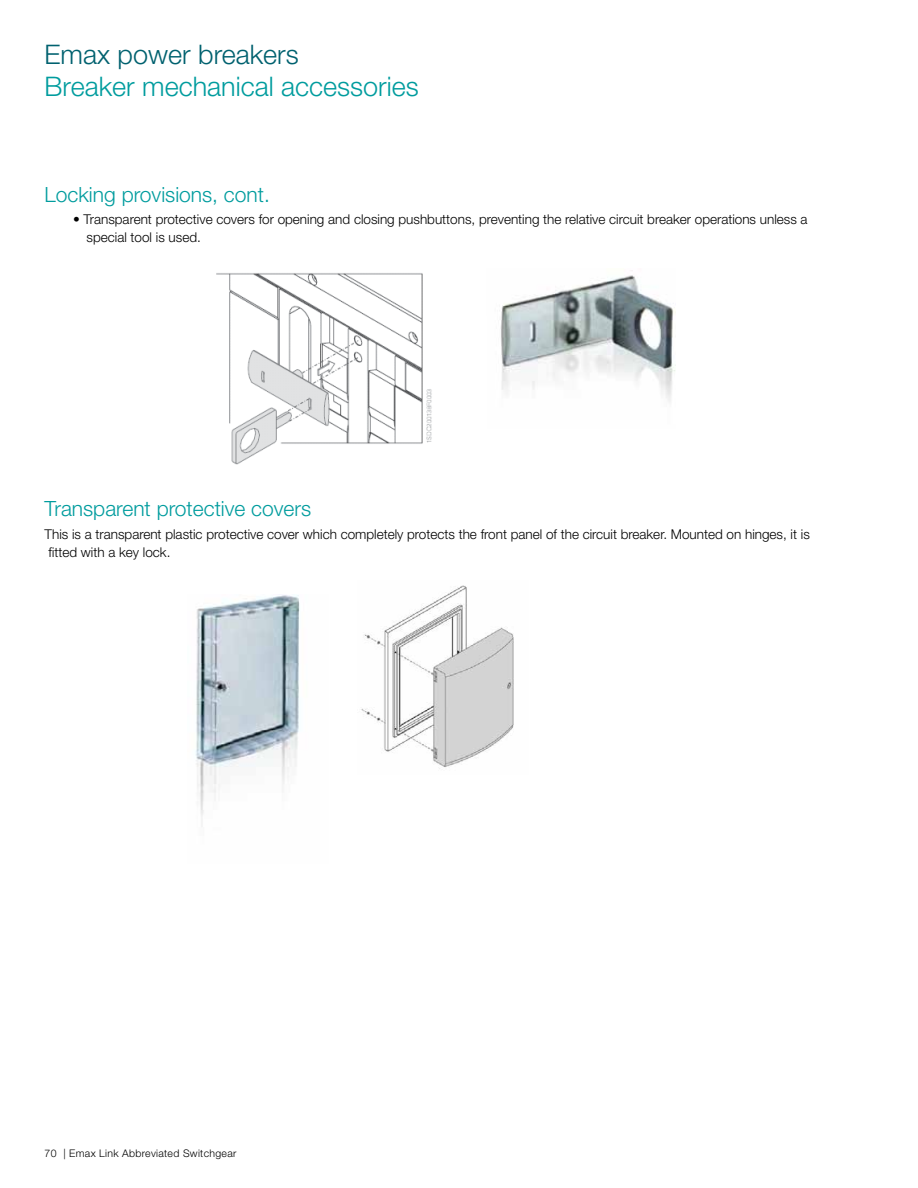
<style>
.page{position:relative;width:918px;height:1188px;background:#fff}
.page>*{position:absolute;margin:0;border:0;box-sizing:border-box;transform-origin:0 0}
.t1{font:300 27px "Helvetica Neue LT Std";color:#009c9e}
.t2{font:300 27px "Helvetica Neue LT Std";color:#00616f}
.t3{font:300 21px "Helvetica Neue LT Std";color:#009c9e}
.t4{font:300 13.5px/18.6px "Helvetica Neue LT Std";color:#000}
.t5{font:300 10.5px "Helvetica Neue LT Std";letter-spacing:.03em;color:#000}
</style>
<div class="page">
<img style="left:216px;top:273px;width:216px;height:192px">
<img style="left:500px;top:270px;width:176px;height:132px">
<img style="left:361px;top:585px;width:153px;height:184px">
<img style="left:195px;top:595px;width:105px;height:232px">
<h1 class="t2" style="left:45px;top:38px;width:256px">Emax power breakers</h1>
<h1 class="t1" style="left:45px;top:70px;width:376px">Breaker mechanical accessories</h1>
<h2 class="t3" style="left:45px;top:182px;width:227px">Locking provisions, cont.</h2>
<p class="t4" style="left:87px;top:209px;width:722px;text-indent:-14px">• Transparent protective covers for opening and closing pushbuttons, preventing the relative circuit breaker operations unless a special tool is used.</p>
<h2 class="t3" style="left:45px;top:495px;width:268px">Transparent protective covers</h2>
<p class="t4" style="left:45px;top:524px;width:767px">This is a transparent plastic protective cover which completely protects the front panel of the circuit breaker. Mounted on hinges, it is fitted with a key lock.</p>
<p class="t5" style="left:45px;top:1147px;width:193px">70 | Emax Link Abbreviated Switchgear</p>
</div>
